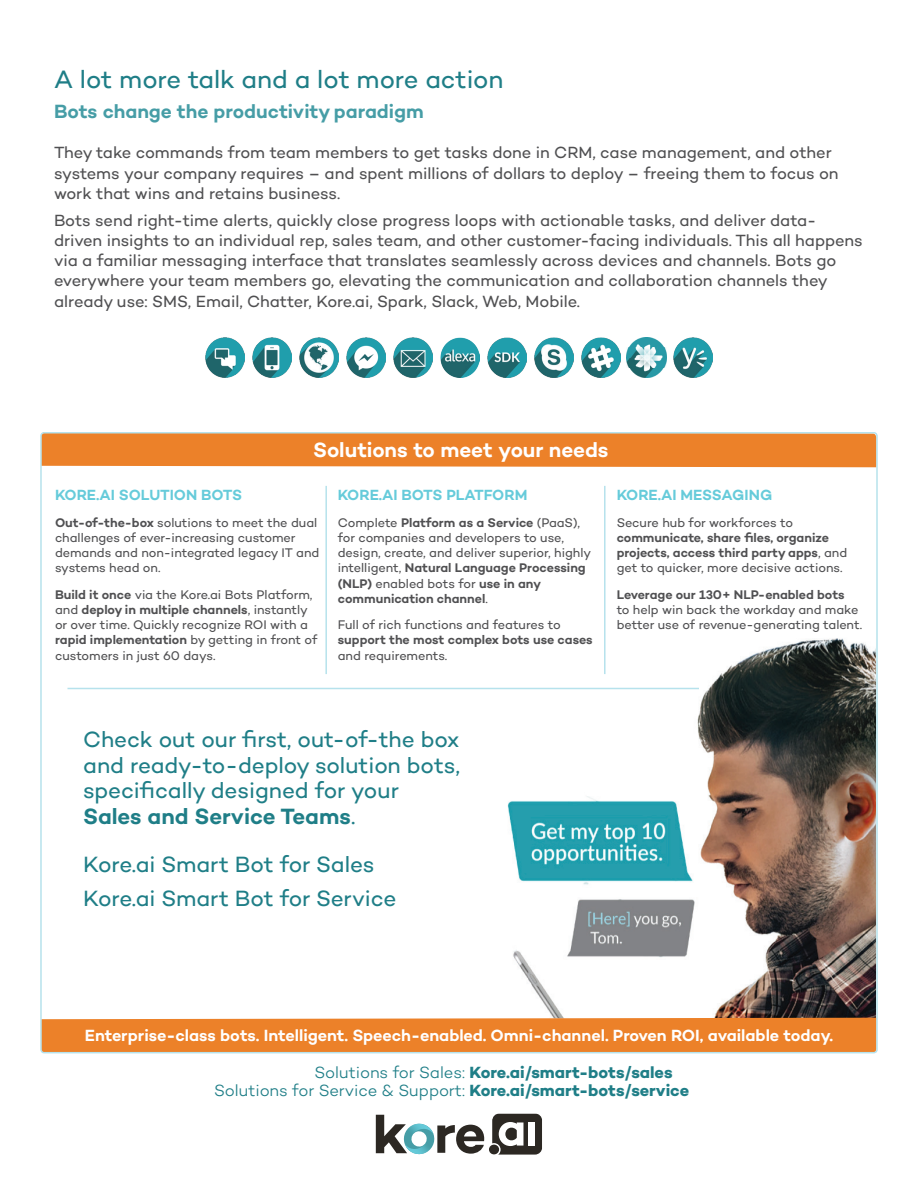
<style>
.page{position:relative;width:918px;height:1188px;background:#fff}
.page>*{position:absolute;margin:0;border:0;box-sizing:border-box;transform-origin:0 0}
.t1{font:25.5px "Campton";letter-spacing:-.005em;color:#1f7e87}
.t2{font:22.5px/25.5px "Campton";letter-spacing:-.005em;color:#1f7e87}
.t3{font:600 21px "Campton";letter-spacing:-.005em;color:#fff}
.t4{font:600 19.5px "Campton";letter-spacing:-.005em;color:#469da6}
.t5{font:16.5px/20.2px "Campton";letter-spacing:-.005em;color:#505052}
.t6{font:600 16.5px "Campton";letter-spacing:-.005em;color:#fff}
.t7{font:16.5px "Campton Light DEMO";letter-spacing:-.01em;color:#1f7e87}
.t8{font:16.5px "Campton Bold DEMO";letter-spacing:-.005em;color:#1f7e87}
.t9{font:600 15px "Campton";letter-spacing:-.01em;color:#66cbda}
.t10{font:12.75px/15.3px "Campton";letter-spacing:-.005em;color:#505052}
.t11{font:600 12.75px/15.3px "Campton";letter-spacing:-.005em;color:#505052}
.s1{font-weight:600}
.s2{font-weight:400}
.s3{font-family:"Campton Light DEMO"}
.s4{font-family:"Campton";font-weight:600}
.s5{font-family:"Campton Bold DEMO"}
</style>
<div class="page">
<img style="left:490px;top:638px;width:385px;height:380px">
<svg style="left:492px;top:1113px;width:50px;height:42px"></svg>
<div style="left:528px;top:1122px;width:7px;height:24px;background:#fff"></div>
<div style="left:489px;top:1145px;width:10px;height:9px;background:#2c2823;border-radius:50%"></div>
<svg style="left:376px;top:1115px;width:108px;height:40px"></svg>
<svg style="left:41px;top:1018px;width:834px;height:35px;background:#ea8531"></svg>
<hr style="left:68px;top:688px;width:631px;height:1px;background:#b6e2ec">
<div style="left:43px;top:435px;width:832px;height:32px;background:#ec8129"></div>
<hr style="left:604px;top:486px;width:2px;height:188px;background:#b6e2ec">
<hr style="left:325px;top:486px;width:2px;height:188px;background:#b6e2ec">
<img style="left:440px;top:338px;width:40px;height:39px">
<img style="left:581px;top:338px;width:40px;height:39px">
<img style="left:534px;top:338px;width:40px;height:39px">
<img style="left:299px;top:338px;width:40px;height:39px">
<img style="left:393px;top:338px;width:40px;height:39px">
<img style="left:205px;top:338px;width:40px;height:39px">
<img style="left:487px;top:338px;width:40px;height:39px">
<img style="left:346px;top:338px;width:40px;height:39px">
<img style="left:252px;top:338px;width:40px;height:39px">
<img style="left:673px;top:338px;width:40px;height:39px">
<img style="left:627px;top:338px;width:39px;height:39px">
<h1 class="t1" style="left:54px;top:63px;width:451px">A lot more talk and a lot more action</h1>
<h3 class="t4" style="left:54px;top:99px;width:371px">Bots change the productivity paradigm</h3>
<p class="t5" style="left:54px;top:142px;width:786px">They take commands from team members to get tasks done in CRM, case management, and other systems your company requires – and spent millions of dollars to deploy – freeing them to focus on work that wins and retains business.</p>
<p class="t5" style="left:54px;top:210px;width:810px">Bots send right-time alerts, quickly close progress loops with actionable tasks, and deliver data&shy;driven insights to an individual rep, sales team, and other customer-facing individuals. This all happens via a familiar messaging interface that translates seamlessly across devices and channels. Bots go everywhere your team members go, elevating the communication and collaboration channels they already use: SMS, Email, Chatter, Kore.ai, Spark, Slack, Web, Mobile.</p>
<h3 class="t3" style="left:313px;top:436px;width:297px">Solutions to meet your needs</h3>
<p class="t9" style="left:55px;top:486px;width:189px">KORE.AI SOLUTION BOTS</p>
<p class="t10" style="left:55px;top:514px;width:266px"><span class="s1">Out-of-the-box</span> solutions to meet the dual challenges of ever-increasing customer demands and non-integrated legacy IT and systems head on.</p>
<p class="t10" style="left:55px;top:586px;width:264px"><span class="s1">Build it once</span> via the Kore.ai Bots Platform, and <span class="s1">deploy in multiple channels</span>, instantly or over time. Quickly recognize ROI with a <span class="s1">rapid implementation</span> by getting in front of customers in just 60 days.</p>
<p class="t9" style="left:338px;top:486px;width:191px">KORE.AI BOTS PLATFORM</p>
<p class="t10" style="left:338px;top:514px;width:255px">Complete <span class="s1">Platform as a Service</span> (PaaS), for companies and developers to use, design, create, and deliver superior, highly intelligent, <span class="s1">Natural Language Processing (NLP)</span> enabled bots for <span class="s1">use in any communication channel</span>.</p>
<p class="t10" style="left:338px;top:617px;width:224px">Full of rich functions and features to</p>
<p class="t11" style="left:338px;top:632px;width:256px">support the most complex bots use cases</p>
<p class="t10" style="left:338px;top:648px;width:111px">and requirements.</p>
<p class="t9" style="left:617px;top:486px;width:157px">KORE.AI MESSAGING</p>
<p class="t10" style="left:617px;top:514px;width:178px">Secure hub for workforces to</p>
<p class="t11" style="left:617px;top:530px;width:232px">communicate, share files, organize projects, access third party apps<span class="s2">, and get to quicker, more decisive actions.</span></p>
<p class="t11" style="left:617px;top:586px;width:229px">Leverage our 130+ NLP-enabled bots</p>
<p class="t10" style="left:617px;top:602px;width:247px">to help win back the workday and make better use of revenue-generating talent.</p>
<h2 class="t2" style="left:83px;top:726px;width:378px">Check out our first, out-of-the box and ready-to-deploy solution bots, specifically designed for your<br><span class="s1">Sales and Service Teams</span>.</h2>
<h2 class="t2" style="left:83px;top:847px;width:315px;line-height:33.8px">Kore.ai Smart Bot for Sales<br>Kore.ai Smart Bot for Service</h2>
<p class="t6" style="left:85px;top:1025px;width:750px">Enterprise-class bots. Intelligent. Speech-enabled. Omni-channel. Proven ROI, available today.</p>
<p class="t8" style="left:315px;top:1063px;width:360px"><span class="s3">Solutions for Sales:</span> Kore.ai<span class="s4">/</span>smart-bots<span class="s4">/</span>sales</p>
<p class="t7" style="left:214px;top:1082px;width:477px">Solutions for Service &amp; Support: <span class="s5">Kore.ai</span><span class="s4">/</span><span class="s5">smart-bots</span><span class="s4">/</span><span class="s5">service</span></p>
</div>
